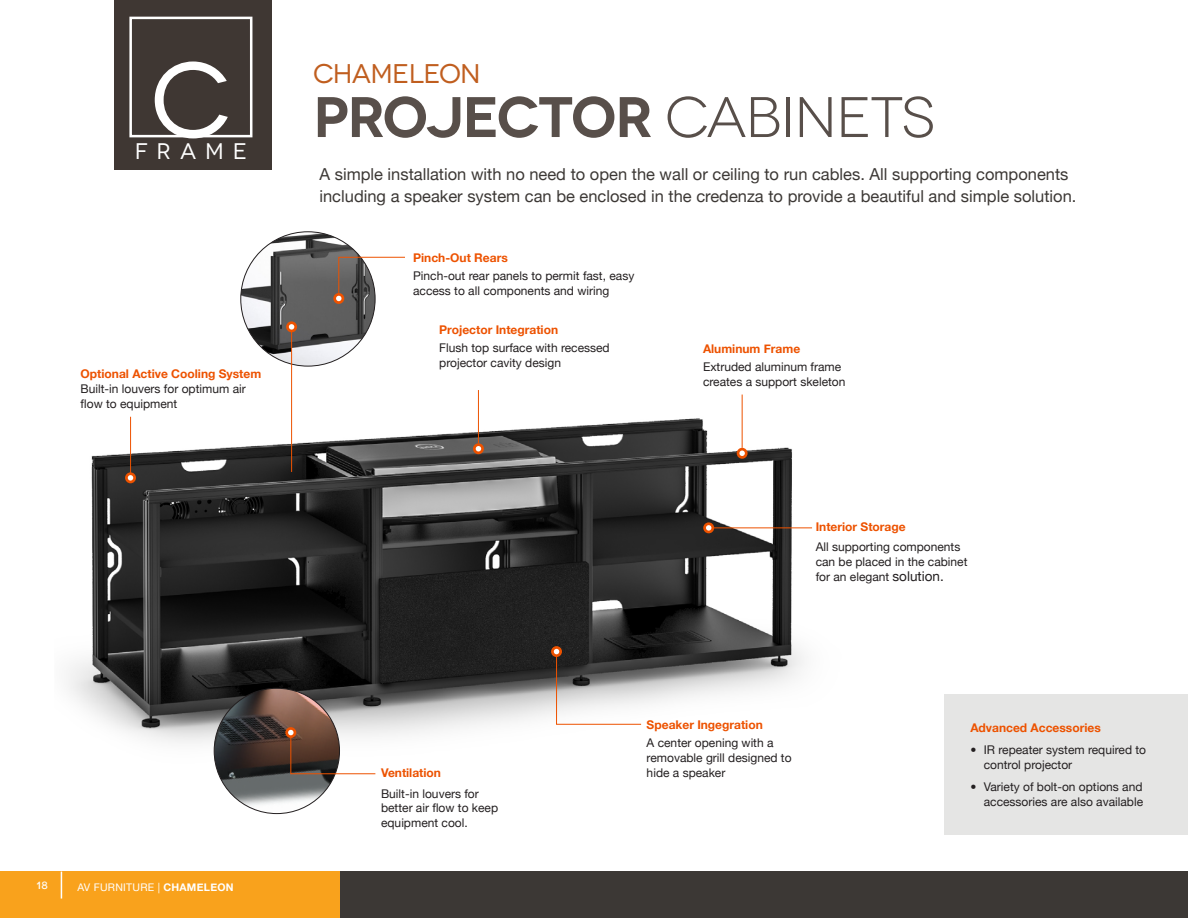
<style>
.page{position:relative;width:1188px;height:918px;background:#fff}
.page>*{position:absolute;margin:0;border:0;box-sizing:border-box;transform-origin:0 0}
.t1{font:105.75px "Novecentowide";color:#fff}
.Helvetica_Body_11pt{font:600 57px "Novecentowide";letter-spacing:-.035em;color:#584f4a}
.Helvetica_Body_11pt-2{font:27px "Novecentowide";letter-spacing:-.03em;color:#c05e1f}
.t2{font:22.5px "Novecentowide";letter-spacing:.39em;color:#fff}
.t3{font:16.5px/21.8px "Helvetica Neue";color:#3c3835}
.t4{font:12px/15px "Helvetica Neue";color:#231f20}
.t5{font:700 12px "Helvetica Neue";color:#ed5200}
.t6{font:700 12px "Helvetica Neue";color:#ec5200}
.t7{font:10.5px "Helvetica Neue";letter-spacing:.025em;color:#fff}
.t8{font:500 10.5px "Novecentowide";color:#fff}
.s1{font-weight:400}
.s2{font-weight:700}
.s3{font-size:13.5px}
</style>
<div class="page">
<div style="left:114px;top:0;width:157px;height:170px;background:#3f3733"></div>
<div style="left:129px;top:17px;width:123px;height:120px;border:3px solid #fff"></div>
<div style="left:944px;top:694px;width:244px;height:141px;background:#e5e5e4"></div>
<img style="left:68px;top:408px;width:745px;height:400px">
<svg style="left:154px;top:871px;width:93px;height:1px"></svg>
<div style="left:737px;top:448px;width:11px;height:11px;background:#ed5200;border-radius:50%"></div>
<svg style="left:739px;top:451px;width:6px;height:5px"></svg>
<hr style="left:742px;top:395px;width:1px;height:53px;background:#ed5200">
<svg style="left:473px;top:443px;width:11px;height:11px"></svg>
<svg style="left:476px;top:446px;width:5px;height:5px"></svg>
<hr style="left:478px;top:390px;width:1px;height:53px;background:#ed5200">
<img style="left:214px;top:688px;width:126px;height:126px;border-radius:63px">
<svg style="left:285px;top:727px;width:11px;height:11px"></svg>
<svg style="left:288px;top:730px;width:88px;height:45px"></svg>
<hr style="left:130px;top:417px;width:1px;height:59px;background:#ed5200">
<svg style="left:551px;top:646px;width:11px;height:11px"></svg>
<svg style="left:554px;top:649px;width:88px;height:76px"></svg>
<hr style="left:709px;top:527px;width:103px;height:1px;background:#ed5200">
<div style="left:703px;top:522px;width:11px;height:11px;background:#ed5200;border-radius:50%"></div>
<svg style="left:706px;top:525px;width:5px;height:6px"></svg>
<svg style="left:125px;top:472px;width:11px;height:11px"></svg>
<svg style="left:128px;top:475px;width:5px;height:6px"></svg>
<img style="left:241px;top:232px;width:134px;height:134px;border-radius:67px">
<hr style="left:291px;top:323px;width:1px;height:149px;background:#ed5200">
<svg style="left:333px;top:293px;width:11px;height:11px"></svg>
<svg style="left:336px;top:257px;width:69px;height:44px"></svg>
<svg style="left:286px;top:321px;width:11px;height:11px"></svg>
<svg style="left:289px;top:324px;width:5px;height:6px"></svg>
<div style="left:0;top:872px;width:1188px;height:46px;background:#f9a21c"></div>
<svg style="left:61px;top:872px;width:1px;height:27px"></svg>
<div style="left:340px;top:872px;width:848px;height:46px;background:#3c3835"></div>
<h1 class="t1" style="left:150px;top:38px;width:82px">C</h1>
<p class="Helvetica_Body_11pt-2" style="left:313px;top:58px;width:169px">CHAMELEON</p>
<p class="Helvetica_Body_11pt" style="left:313px;top:82px;width:624px">PROJECTOR <span class="s1">CABINETS</span></p>
<p class="t3" style="left:319px;top:163px;width:759px">A simple installation with no need to open the wall or ceiling to run cables. All supporting components including a speaker system can be enclosed in the credenza to provide a beautiful and simple solution.</p>
<p class="t2" style="left:135px;top:138px;width:114px">FRAME</p>
<p class="t5" style="left:81px;top:365px;width:182px">Optional Active Cooling System</p>
<p class="t4" style="left:81px;top:381px;width:167px">Built-in louvers for optimum air flow to equipment</p>
<p class="t8" style="left:36px;top:879px;width:13px">18</p>
<p class="t7" style="left:77px;top:881px;width:158px">AV FURNITURE | <span class="s2">CHAMELEON</span></p>
<p class="t5" style="left:413px;top:249px;width:96px">Pinch-Out Rears</p>
<p class="t4" style="left:413px;top:269px;width:223px">Pinch-out rear panels to permit fast, easy access to all components and wiring</p>
<p class="t5" style="left:439px;top:321px;width:120px">Projector Integration</p>
<p class="t4" style="left:439px;top:341px;width:172px">Flush top surface with recessed projector cavity design</p>
<p class="t5" style="left:703px;top:339px;width:99px">Aluminum Frame</p>
<p class="t4" style="left:703px;top:359px;width:144px">Extruded aluminum frame creates a support skeleton</p>
<p class="t5" style="left:816px;top:518px;width:91px">Interior Storage</p>
<p class="t4" style="left:816px;top:539px;width:146px">All supporting components</p>
<p class="t4" style="left:816px;top:554px;width:153px">can be placed in the cabinet</p>
<p class="t4" style="left:816px;top:569px;width:130px">for an elegant <span class="s3">solution.</span></p>
<p class="t6" style="left:381px;top:763px;width:61px">Ventilation</p>
<p class="t4" style="left:381px;top:786px;width:99px">Built-in louvers for</p>
<p class="t4" style="left:381px;top:800px;width:119px">better air flow to keep</p>
<p class="t4" style="left:381px;top:815px;width:88px">equipment cool.</p>
<p class="t5" style="left:647px;top:715px;width:118px">Speaker Ingegration</p>
<p class="t4" style="left:647px;top:735px;width:146px">A center opening with a removable grill designed to hide a speaker</p>
<p class="t5" style="left:970px;top:719px;width:132px">Advanced Accessories</p>
<p class="t4" style="left:984px;top:742px;width:164px;text-indent:-14px">• IR repeater system required to control projector</p>
<p class="t4" style="left:970px;top:779px;width:174px;text-align:right">• Variety of bolt-on options and accessories are also available</p>
</div>
